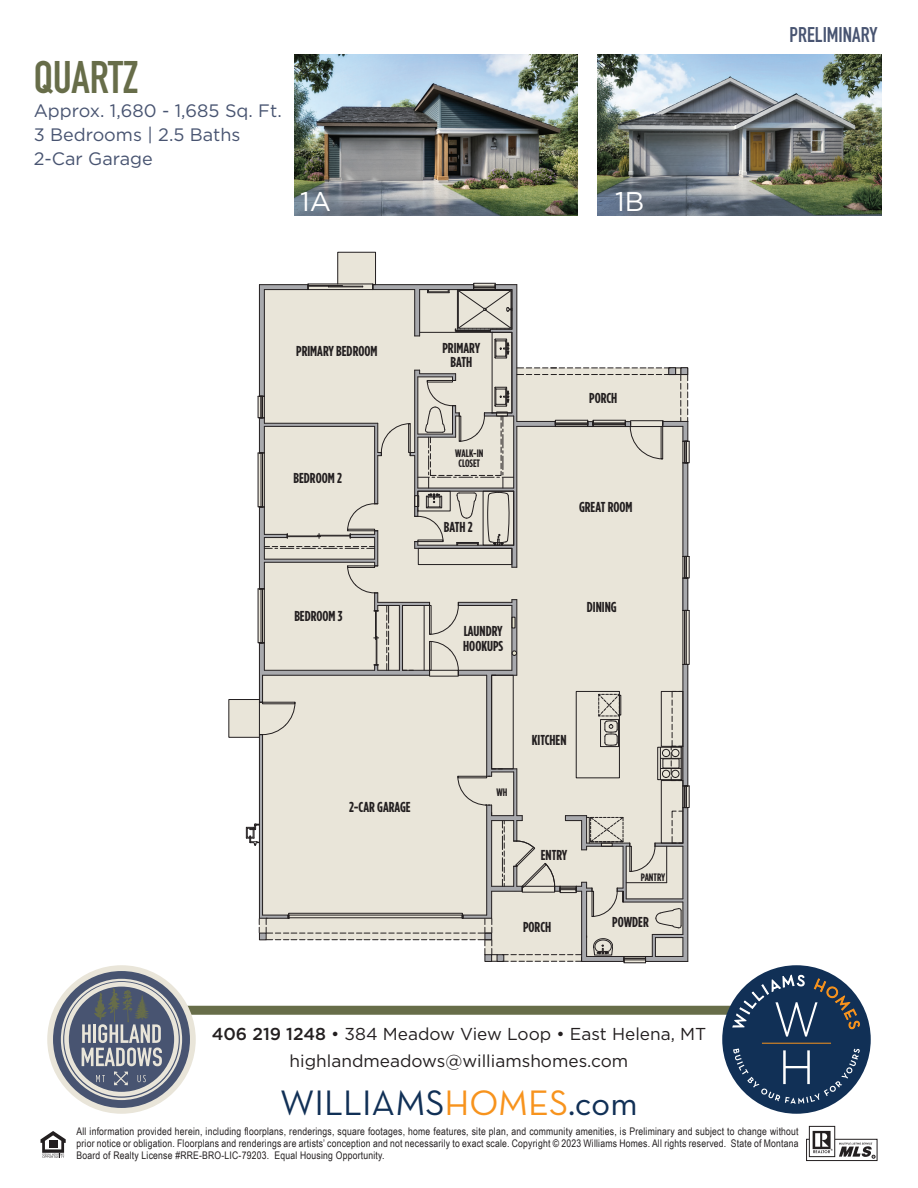
<style>
.page{position:relative;width:918px;height:1188px;background:#fff}
.page>*{position:absolute;margin:0;border:0;box-sizing:border-box;transform-origin:0 0}
.t1{font:700 45px "DIN Condensed";color:#676d49}
.t2{font:36px "Neutraface Text";color:#113056}
.t3{font:27px "Gotham";color:#fff}
.t4{font:700 21px "DIN Condensed";color:#485471}
.t5{font:18px/24px "Gotham";color:#485471}
.t6{font:17.25px/27px "Gotham";color:#231f20;text-align:center}
.t7{font:700 14.4px/14.4px "Gotham Condensed";color:#231f20}
.t8{font:700 10.8px/10.8px "Gotham Condensed";color:#231f20;text-align:center}
.t9{font:10.5px/12px "Arial Narrow";letter-spacing:.02em;color:#231f20;text-align:justify}
.s1{font-weight:500}
.s2{color:#f7931d}
</style>
<div class="page">
<svg style="left:246px;top:252px;width:443px;height:711px;background:#dddad1"></svg>
<img style="left:294px;top:54px;width:284px;height:162px">
<img style="left:598px;top:54px;width:283px;height:162px">
<svg style="left:41px;top:1131px;width:25px;height:27px"></svg>
<svg style="left:808px;top:1141px;width:68px;height:18px"></svg>
<div style="left:806px;top:1139px;width:72px;height:22px;border:1px solid #231f20"></div>
<svg style="left:811px;top:1130px;width:22px;height:25px"></svg>
<div style="left:809px;top:1126px;width:26px;height:31px;border:1px solid #231f20"></div>
<svg style="left:813px;top:1131px;width:20px;height:22px"></svg>
<svg style="left:839px;top:1143px;width:36px;height:15px"></svg>
<div style="left:94px;top:1006px;width:739px;height:9px;background:#676d49"></div>
<svg style="left:50px;top:968px;width:143px;height:143px;background:#777e8f"></svg>
<div style="left:47px;top:965px;width:149px;height:149px;border:6px solid #e9e5d9;border-radius:50%"></div>
<div style="left:64px;top:982px;width:115px;height:114px;border:5px solid #e9e5d9;border-radius:50%"></div>
<div style="left:61px;top:979px;width:121px;height:121px;border:2px solid #e9e5d9;border-radius:50%"></div>
<svg style="left:82px;top:988px;width:80px;height:98px;background:#747b89"></svg>
<div style="left:722px;top:965px;width:149px;height:149px;background:#113056;border-radius:50%"></div>
<svg style="left:733px;top:975px;width:127px;height:62px"></svg>
<hr style="left:762px;top:1043px;width:69px;height:1px;background:#f7931d">
<svg style="left:733px;top:1048px;width:127px;height:56px"></svg>
<h1 class="t1" style="left:34px;top:47px;width:106px">QUARTZ</h1>
<h3 class="t5" style="left:34px;top:98px;width:250px">Approx. 1,680 - 1,685 Sq. Ft.<br>3 Bedrooms | 2.5 Baths<br>2-Car Garage</h3>
<h3 class="t3" style="left:300px;top:184px;width:32px">1A</h3>
<h3 class="t3" style="left:615px;top:184px;width:31px">1B</h3>
<h3 class="t7" style="left:296px;top:344px;width:83px">PRIMARY BEDROOM</h3>
<h3 class="t7" style="left:294px;top:471px;width:50px">BEDROOM 2</h3>
<h3 class="t7" style="left:294px;top:609px;width:50px">BEDROOM 3</h3>
<h3 class="t7" style="left:442px;top:340px;width:39px;text-align:center">PRIMARY<br>BATH</h3>
<p class="t8" style="left:455px;top:447px;width:30px">WALK-IN<br>CLOSET</p>
<h3 class="t7" style="left:444px;top:519px;width:30px">BATH 2</h3>
<h3 class="t7" style="left:463px;top:624px;width:42px">LAUNDRY<br>HOOKUPS</h3>
<h3 class="t7" style="left:589px;top:391px;width:30px">PORCH</h3>
<h3 class="t7" style="left:579px;top:500px;width:55px">GREAT ROOM</h3>
<h3 class="t7" style="left:587px;top:600px;width:31px">DINING</h3>
<h3 class="t7" style="left:349px;top:800px;width:63px">2-CAR GARAGE</h3>
<p class="t8" style="left:497px;top:787px;width:12px">WH</p>
<h3 class="t7" style="left:532px;top:733px;width:36px">KITCHEN</h3>
<h3 class="t7" style="left:541px;top:847px;width:28px">ENTRY</h3>
<h3 class="t7" style="left:523px;top:920px;width:30px">PORCH</h3>
<p class="t8" style="left:641px;top:872px;width:26px">PANTRY</p>
<h3 class="t7" style="left:612px;top:915px;width:38px">POWDER</h3>
<h3 class="t6" style="left:212px;top:1020px;width:496px"><span class="s1">406 219 1248</span> • 384 Meadow View Loop • East Helena, MT highlandmeadows@williamshomes.com</h3>
<h2 class="t2" style="left:280px;top:1080px;width:359px">WILLIAMS<span class="s2">HOMES</span>.com</h2>
<h3 class="t4" style="left:790px;top:20px;width:89px">PRELIMINARY</h3>
<p class="t9" style="left:77px;top:1125px;width:724px">All information provided herein, including floorplans, renderings, square footages, home features, site plan, and community amenities, is Preliminary and subject to change without prior notice or obligation. Floorplans and renderings are artists’ conception and not necessarily to exact scale. Copyright © 2023 Williams Homes. All rights reserved. State of Montana Board of Realty License #RRE-BRO-LIC-79203. Equal Housing Opportunity.</p>
</div>
